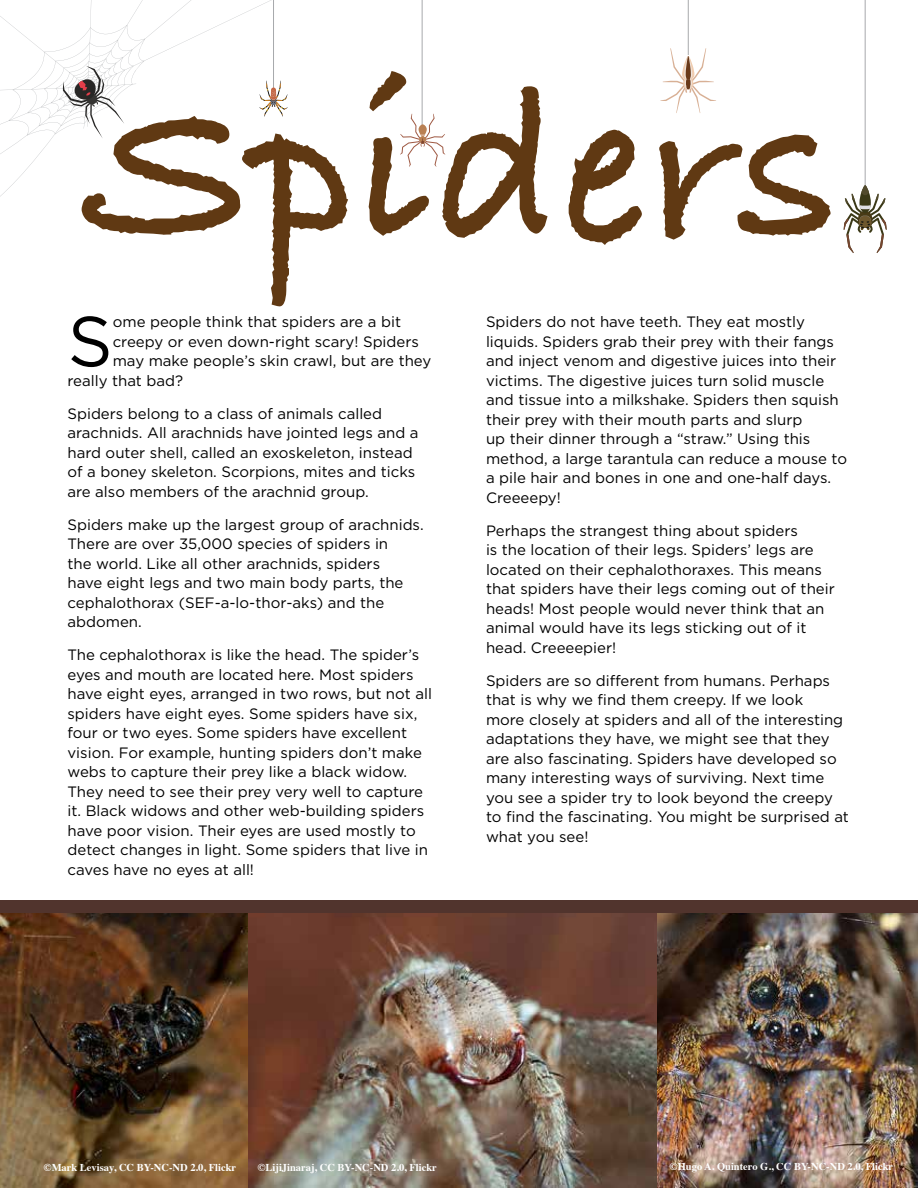
<style>
.page{position:relative;width:918px;height:1188px;background:#fff}
.page>*{position:absolute;margin:0;border:0;box-sizing:border-box;transform-origin:0 0}
.t1{font:70.65px "Gotham";color:#000}
.t2{font:15px/19.5px "Gotham";color:#000}
.t3{font:700 10.5px "Times";color:#fff}
</style>
<div class="page">
<hr style="left:865px;top:0;width:1px;height:206px;background:#a7a9ac">
<hr style="left:273px;top:0;width:1px;height:92px;background:#a7a9ac">
<hr style="left:422px;top:0;width:1px;height:129px;background:#a7a9ac">
<hr style="left:688px;top:0;width:1px;height:55px;background:#a7a9ac">
<svg style="left:569px;top:130px;width:73px;height:115px"></svg>
<svg style="left:659px;top:135px;width:172px;height:105px"></svg>
<svg style="left:369px;top:71px;width:179px;height:167px"></svg>
<svg style="left:844px;top:185px;width:43px;height:68px"></svg>
<svg style="left:0;top:0;width:272px;height:197px"></svg>
<svg style="left:660px;top:48px;width:56px;height:65px"></svg>
<svg style="left:63px;top:66px;width:285px;height:240px"></svg>
<img style="left:0;top:913px;width:248px;height:275px">
<img style="left:248px;top:913px;width:410px;height:275px">
<img style="left:658px;top:913px;width:260px;height:275px">
<div style="left:0;top:900px;width:918px;height:13px;background:#51342d"></div>
<h1 class="t1" style="left:68px;top:296px;width:47px">S</h1>
<p class="t2" style="left:113px;top:312px;width:290px">ome people think that spiders are a bit</p>
<p class="t2" style="left:113px;top:331px;width:308px">creepy or even down-right scary! Spiders</p>
<p class="t2" style="left:113px;top:351px;width:320px">may make people’s skin crawl, but are they</p>
<p class="t2" style="left:68px;top:370px;width:117px">really that bad?</p>
<p class="t2" style="left:68px;top:403px;width:353px">Spiders belong to a class of animals called arachnids. All arachnids have jointed legs and a hard outer shell, called an exoskeleton, instead of a boney skeleton. Scorpions, mites and ticks are also members of the arachnid group.</p>
<p class="t2" style="left:68px;top:514px;width:358px">Spiders make up the largest group of arachnids.<br>There are over 35,000 species of spiders in<br>the world. Like all other arachnids, spiders<br>have eight legs and two main body parts, the cephalothorax (SEF-a-lo-thor-aks) and the abdomen.</p>
<p class="t2" style="left:68px;top:645px;width:366px">The cephalothorax is like the head. The spider’s eyes and mouth are located here. Most spiders have eight eyes, arranged in two rows, but not all spiders have eight eyes. Some spiders have six, four or two eyes. Some spiders have excellent vision. For example, hunting spiders don’t make webs to capture their prey like a black widow.<br>They need to see their prey very well to capture it. Black widows and other web-building spiders have poor vision. Their eyes are used mostly to detect changes in light. Some spiders that live in caves have no eyes at all!</p>
<p class="t2" style="left:486px;top:312px;width:363px">Spiders do not have teeth. They eat mostly liquids. Spiders grab their prey with their fangs and inject venom and digestive juices into their victims. The digestive juices turn solid muscle and tissue into a milkshake. Spiders then squish their prey with their mouth parts and slurp<br>up their dinner through a “straw.” Using this method, a large tarantula can reduce a mouse to a pile hair and bones in one and one-half days.<br>Creeeepy!</p>
<p class="t2" style="left:486px;top:520px;width:350px">Perhaps the strangest thing about spiders<br>is the location of their legs. Spiders’ legs are located on their cephalothoraxes. This means that spiders have their legs coming out of their heads! Most people would never think that an animal would have its legs sticking out of it head. Creeeepier!</p>
<p class="t2" style="left:486px;top:670px;width:365px">Spiders are so different from humans. Perhaps that is why we find them creepy. If we look<br>more closely at spiders and all of the interesting adaptations they have, we might see that they are also fascinating. Spiders have developed so many interesting ways of surviving. Next time you see a spider try to look beyond the creepy to find the fascinating. You might be surprised at what you see!</p>
<p class="t3" style="left:44px;top:1157px;width:194px">©Mark Levisay, CC BY-NC-ND 2.0, Flickr</p>
<p class="t3" style="left:258px;top:1157px;width:181px">©LijiJinaraj, CC BY-NC-ND 2.0, Flickr</p>
<p class="t3" style="left:670px;top:1156px;width:225px">©Hugo A. Quintero G., CC BY-NC-ND 2.0, Flickr</p>
</div>
